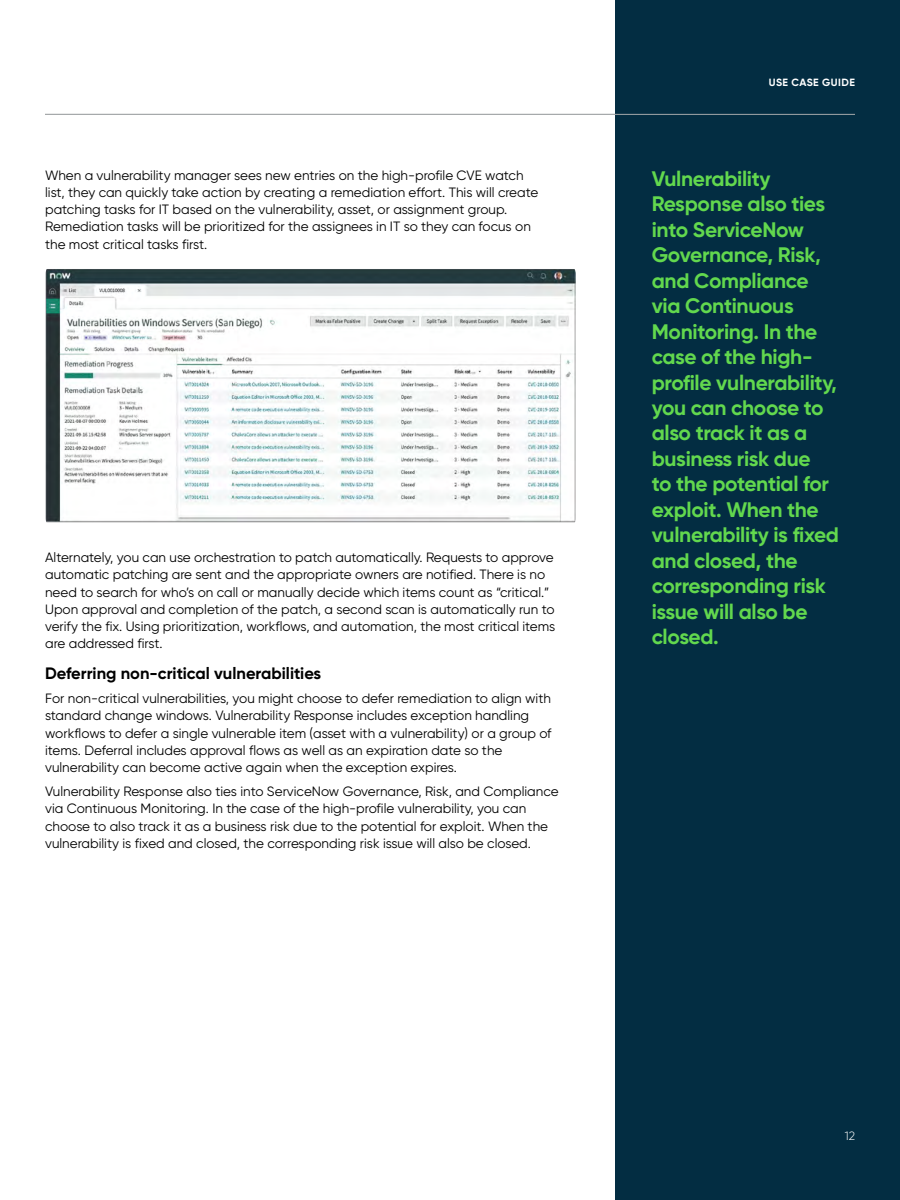
<style>
.page{position:relative;width:900px;height:1200px;background:#fff}
.page>*{position:absolute;margin:0;border:0;box-sizing:border-box;transform-origin:0 0}
.t1{font:700 21px/25.5px "Gilroy";letter-spacing:-.015em;color:#62d84e}
.t2{font:700 16.5px "Gilroy";color:#000}
.t3{font:13.5px/17.2px "Gilroy";color:#000}
.t4{font:300 12px "Gilroy";color:#fff}
.t5{font:700 10.5px "Gilroy";letter-spacing:.035em;color:#fff}
</style>
<div class="page">
<img style="left:45px;top:269px;width:531px;height:254px">
<div style="left:615px;top:0;width:285px;height:1200px;background:#032d42"></div>
<hr style="left:45px;top:114px;width:810px;height:1px;background:#a5a8aa">
<p class="t3" style="left:45px;top:166px;width:495px">When a vulnerability manager sees new entries on the high-profile CVE watch list, they can quickly take action by creating a remediation effort. This will create patching tasks for IT based on the vulnerability, asset, or assignment group.<br>Remediation tasks will be prioritized for the assignees in IT so they can focus on the most critical tasks first.</p>
<p class="t3" style="left:45px;top:549px;width:512px">Alternately, you can use orchestration to patch automatically. Requests to approve automatic patching are sent and the appropriate owners are notified. There is no need to search for who’s on call or manually decide which items count as “critical.” Upon approval and completion of the patch, a second scan is automatically run to verify the fix. Using prioritization, workflows, and automation, the most critical items are addressed first.</p>
<p class="t2" style="left:45px;top:663px;width:278px">Deferring non-critical vulnerabilities</p>
<p class="t3" style="left:45px;top:690px;width:508px">For non-critical vulnerabilities, you might choose to defer remediation to align with standard change windows. Vulnerability Response includes exception handling workflows to defer a single vulnerable item (asset with a vulnerability) or a group of items. Deferral includes approval flows as well as an expiration date so the vulnerability can become active again when the exception expires.</p>
<p class="t3" style="left:45px;top:783px;width:515px">Vulnerability Response also ties into ServiceNow Governance, Risk, and Compliance via Continuous Monitoring. In the case of the high-profile vulnerability, you can choose to also track it as a business risk due to the potential for exploit. When the vulnerability is fixed and closed, the corresponding risk issue will also be closed.</p>
<p class="t5" style="left:769px;top:76px;width:88px">USE CASE GUIDE</p>
<p class="t1" style="left:652px;top:165px;width:189px">Vulnerability<br>Response also ties into ServiceNow<br>Governance, Risk, and Compliance via Continuous<br>Monitoring. In the case of the high&shy;profile vulnerability, you can choose to also track it as a business risk due<br>to the potential for exploit. When the vulnerability is fixed and closed, the corresponding risk issue will also be closed.</p>
<p class="t4" style="left:845px;top:1128px;width:12px">12</p>
</div>
